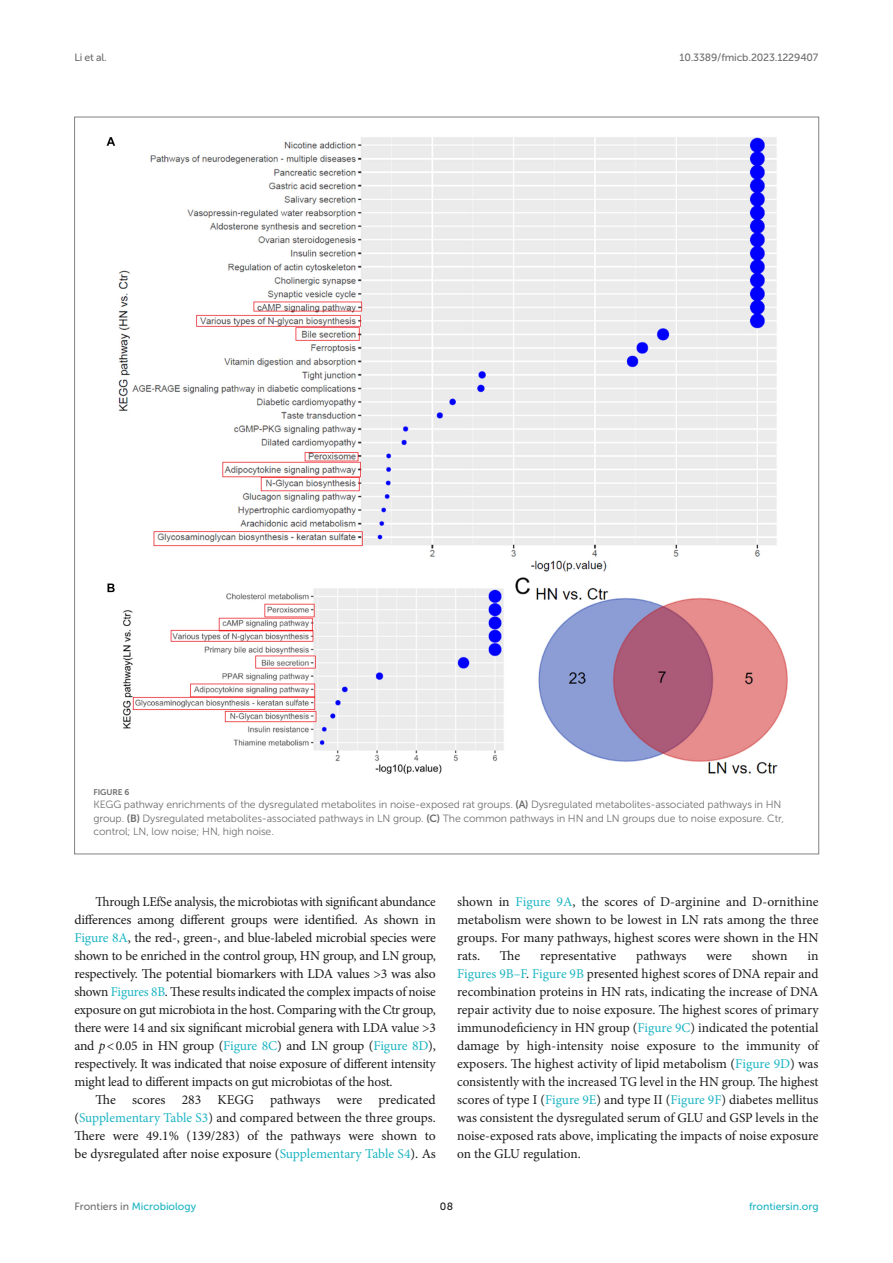
<style>
.page{position:relative;width:893px;height:1263px;background:#fff}
.page>*{position:absolute;margin:0;border:0;box-sizing:border-box;transform-origin:0 0}
.TEXT{font:13.5px/18px "Minion Pro";letter-spacing:-.005em;color:#1b1c1b;text-align:justify}
.FIG_LEG{font:10.5px/13.5px "Museo Sans 300";letter-spacing:-.01em;color:#706f70}
.t1{font:10.5px "Museo Sans 500";color:#1db5c3}
.t2{font:10.5px "Museo Sans 500";letter-spacing:-.015em;color:#706f70}
.t3{font:10.5px "Museo Sans 500";color:#1b1c1b}
.FIG_HD{font:8.25px "Museo Sans 700";letter-spacing:-.01em;color:#706f70}
.s1{font-family:"Museo Sans 700"}
.s2{color:#1db5c3}
.s3{font-style:italic}
.s4{color:#706f70}
</style>
<div class="page">
<img style="left:106px;top:137px;width:682px;height:637px">
<p class="t2" style="left:74px;top:51px;width:34px">Li et al.</p>
<p class="t2" style="left:679px;top:51px;width:141px">10.3389/fmicb.2023.1229407</p>
<p class="FIG_HD" style="left:94px;top:787px;width:37px">FIGURE 6</p>
<p class="FIG_LEG" style="left:94px;top:798px;width:692px">KEGG pathway enrichments of the dysregulated metabolites in noise-exposed rat groups. <span class="s1">(A)</span> Dysregulated metabolites-associated pathways in HN group. <span class="s1">(B)</span> Dysregulated metabolites-associated pathways in LN group. <span class="s1">(C)</span> The common pathways in HN and LN groups due to noise exposure. Ctr, control; LN, low noise; HN, high noise.</p>
<p class="TEXT" style="left:74px;top:893px;width:363px;text-indent:21px">Through LEfSe analysis, the microbiotas with significant abundance differences among different groups were identified. As shown in <span class="s2">Figure 8A</span>, the red-, green-, and blue-labeled microbial species were shown to be enriched in the control group, HN group, and LN group, respectively. The potential biomarkers with LDA values &gt;3 was also shown <span class="s2">Figures 8B</span>. These results indicated the complex impacts of noise exposure on gut microbiota in the host. Comparing with the Ctr group, there were 14 and six significant microbial genera with LDA value &gt;3 and <span class="s3">p</span>&lt;0.05 in HN group (<span class="s2">Figure 8C</span>) and LN group (<span class="s2">Figure 8D</span>), respectively. It was indicated that noise exposure of different intensity might lead to different impacts on gut microbiotas of the host.</p>
<p class="TEXT" style="left:74px;top:1091px;width:363px;text-indent:21px">The scores 283 KEGG pathways were predicated (<span class="s2">Supplementary Table S3</span>) and compared between the three groups.<br>There were 49.1% (139/283) of the pathways were shown to be dysregulated after noise exposure (<span class="s2">Supplementary Table S4</span>). As</p>
<p class="TEXT" style="left:457px;top:893px;width:363px">shown in <span class="s2">Figure 9A</span>, the scores of D-arginine and D-ornithine metabolism were shown to be lowest in LN rats among the three groups. For many pathways, highest scores were shown in the HN rats.</p>
<p class="TEXT" style="left:500px;top:947px;width:22px">The</p>
<p class="TEXT" style="left:540px;top:947px;width:78px">representative</p>
<p class="TEXT" style="left:636px;top:947px;width:52px">pathways</p>
<p class="TEXT" style="left:706px;top:947px;width:27px">were</p>
<p class="TEXT" style="left:752px;top:947px;width:37px">shown</p>
<p class="TEXT" style="left:457px;top:947px;width:363px;text-indent:350px">in <span class="s2">Figures 9B–F</span>. <span class="s2">Figure 9B</span> presented highest scores of DNA repair and recombination proteins in HN rats, indicating the increase of DNA repair activity due to noise exposure. The highest scores of primary immunodeficiency in HN group (<span class="s2">Figure 9C</span>) indicated the potential damage by high-intensity noise exposure to the immunity of exposers. The highest activity of lipid metabolism (<span class="s2">Figure 9D</span>) was consistently with the increased TG level in the HN group. The highest scores of type I (<span class="s2">Figure 9E</span>) and type II (<span class="s2">Figure 9F</span>) diabetes mellitus was consistent the dysregulated serum of GLU and GSP levels in the noise-exposed rats above, implicating the impacts of noise exposure on the GLU regulation.</p>
<p class="t1" style="left:74px;top:1200px;width:123px"><span class="s4">Frontiers in</span> Microbiology</p>
<p class="t3" style="left:440px;top:1200px;width:15px">08</p>
<p class="t1" style="left:749px;top:1200px;width:71px">frontiersin.org</p>
</div>
